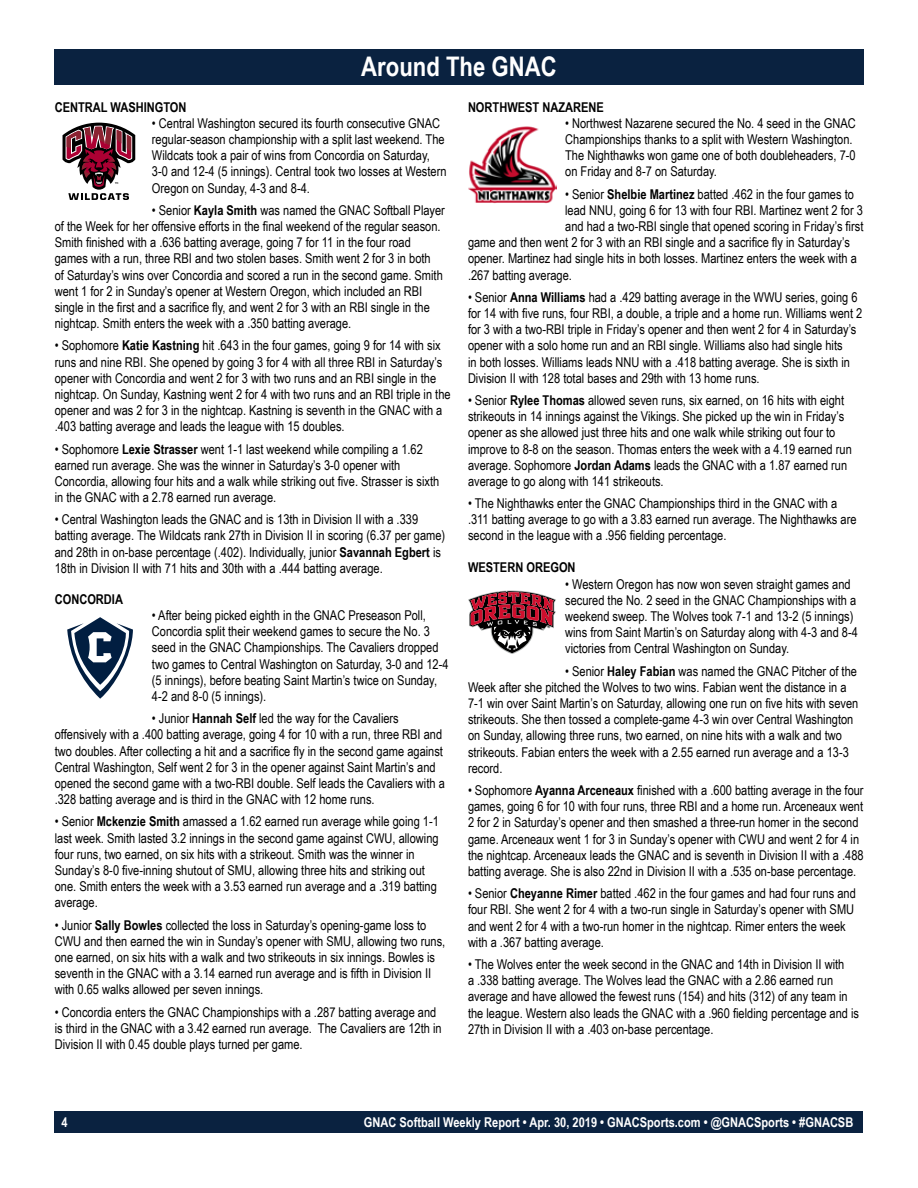
<style>
.page{position:relative;width:918px;height:1188px;background:#fff}
.page>*{position:absolute;margin:0;border:0;box-sizing:border-box;transform-origin:0 0}
.t1{font:700 27px "Arial Narrow";color:#fff}
.t2{font:13.5px/16.2px "Arial Narrow";color:#000}
.t3{font:700 13.5px "Arial Narrow";color:#fff}
.t4{font:700 13.5px "Arial Narrow";color:#000}
.s1{font-weight:700}
</style>
<div class="page">
<div style="left:55px;top:1111px;width:808px;height:22px;background:#0a2240"></div>
<div style="left:54px;top:50px;width:810px;height:36px;background:#0a2240"></div>
<svg style="left:468px;top:590px;width:88px;height:64px"></svg>
<svg style="left:67px;top:617px;width:66px;height:82px"></svg>
<svg style="left:62px;top:122px;width:74px;height:78px"></svg>
<img style="left:468px;top:126px;width:88px;height:78px">
<h1 class="t1" style="left:361px;top:46px;width:197px">Around The GNAC</h1>
<p class="t4" style="left:55px;top:97px;width:133px">CENTRAL WASHINGTON</p>
<p class="t2" style="left:152px;top:114px;width:296px">• Central Washington secured its fourth consecutive GNAC regular-season championship with a split last weekend. The Wildcats took a pair of wins from Concordia on Saturday, 3-0 and 12-4 (5 innings). Central took two losses at Western Oregon on Sunday, 4-3 and 8-4.</p>
<p class="t2" style="left:55px;top:201px;width:392px;text-indent:97px">• Senior <span class="s1">Kayla Smith</span> was named the GNAC Softball Player of the Week for her offensive efforts in the final weekend of the regular season.<br>Smith finished with a .636 batting average, going 7 for 11 in the four road games with a run, three RBI and two stolen bases. Smith went 2 for 3 in both<br>of Saturday’s wins over Concordia and scored a run in the second game. Smith went 1 for 2 in Sunday’s opener at Western Oregon, which included an RBI single in the first and a sacrifice fly, and went 2 for 3 with an RBI single in the nightcap. Smith enters the week with a .350 batting average.</p>
<p class="t2" style="left:55px;top:337px;width:397px">• Sophomore <span class="s1">Katie Kastning</span> hit .643 in the four games, going 9 for 14 with six runs and nine RBI. She opened by going 3 for 4 with all three RBI in Saturday’s opener with Concordia and went 2 for 3 with two runs and an RBI single in the nightcap. On Sunday, Kastning went 2 for 4 with two runs and an RBI triple in the opener and was 2 for 3 in the nightcap. Kastning is seventh in the GNAC with a .403 batting average and leads the league with 15 doubles.</p>
<p class="t2" style="left:55px;top:440px;width:386px">• Sophomore <span class="s1">Lexie Strasser</span> went 1-1 last weekend while compiling a 1.62 earned run average. She was the winner in Saturday’s 3-0 opener with Concordia, allowing four hits and a walk while striking out five. Strasser is sixth in the GNAC with a 2.78 earned run average.</p>
<p class="t2" style="left:55px;top:511px;width:392px">• Central Washington leads the GNAC and is 13th in Division II with a .339 batting average. The Wildcats rank 27th in Division II in scoring (6.37 per game) and 28th in on-base percentage (.402). Individually, junior <span class="s1">Savannah Egbert</span> is 18th in Division II with 71 hits and 30th with a .444 batting average.</p>
<p class="t4" style="left:55px;top:589px;width:70px">CONCORDIA</p>
<p class="t2" style="left:152px;top:607px;width:298px">• After being picked eighth in the GNAC Preseason Poll, Concordia split their weekend games to secure the No. 3 seed in the GNAC Championships. The Cavaliers dropped two games to Central Washington on Saturday, 3-0 and 12-4 (5 innings), before beating Saint Martin’s twice on Sunday, 4-2 and 8-0 (5 innings).</p>
<p class="t2" style="left:55px;top:710px;width:392px;text-indent:97px">• Junior <span class="s1">Hannah Self</span> led the way for the Cavaliers offensively with a .400 batting average, going 4 for 10 with a run, three RBI and two doubles. After collecting a hit and a sacrifice fly in the second game against Central Washington, Self went 2 for 3 in the opener against Saint Martin’s and opened the second game with a two-RBI double. Self leads the Cavaliers with a .328 batting average and is third in the GNAC with 12 home runs.</p>
<p class="t2" style="left:55px;top:813px;width:386px">• Senior <span class="s1">Mckenzie Smith</span> amassed a 1.62 earned run average while going 1-1 last week. Smith lasted 3.2 innings in the second game against CWU, allowing four runs, two earned, on six hits with a strikeout. Smith was the winner in Sunday’s 8-0 five-inning shutout of SMU, allowing three hits and striking out one. Smith enters the week with a 3.53 earned run average and a .319 batting average.</p>
<p class="t2" style="left:55px;top:916px;width:392px">• Junior <span class="s1">Sally Bowles</span> collected the loss in Saturday’s opening-game loss to CWU and then earned the win in Sunday’s opener with SMU, allowing two runs, one earned, on six hits with a walk and two strikeouts in six innings. Bowles is seventh in the GNAC with a 3.14 earned run average and is fifth in Division II with 0.65 walks allowed per seven innings.</p>
<p class="t2" style="left:55px;top:1003px;width:388px">• Concordia enters the GNAC Championships with a .287 batting average and is third in the GNAC with a 3.42 earned run average. The Cavaliers are 12th in<br>Division II with 0.45 double plays turned per game.</p>
<p class="t4" style="left:468px;top:97px;width:137px">NORTHWEST NAZARENE</p>
<p class="t2" style="left:565px;top:114px;width:292px">• Northwest Nazarene secured the No. 4 seed in the GNAC Championships thanks to a split with Western Washington.<br>The Nighthawks won game one of both doubleheaders, 7-0 on Friday and 8-7 on Saturday.</p>
<p class="t2" style="left:565px;top:185px;width:290px">• Senior <span class="s1">Shelbie Martinez</span> batted .462 in the four games to</p>
<p class="t2" style="left:565px;top:201px;width:299px">lead NNU, going 6 for 13 with four RBI. Martinez went 2 for 3</p>
<p class="t2" style="left:565px;top:218px;width:300px">and had a two-RBI single that opened scoring in Friday’s first</p>
<p class="t2" style="left:468px;top:234px;width:383px">game and then went 2 for 3 with an RBI single and a sacrifice fly in Saturday’s</p>
<p class="t2" style="left:468px;top:250px;width:390px">opener. Martinez had single hits in both losses. Martinez enters the week with a</p>
<p class="t2" style="left:468px;top:266px;width:106px">.267 batting average.</p>
<p class="t2" style="left:468px;top:288px;width:396px">• Senior <span class="s1">Anna Williams</span> had a .429 batting average in the WWU series, going 6 for 14 with five runs, four RBI, a double, a triple and a home run. Williams went 2 for 3 with a two-RBI triple in Friday’s opener and then went 2 for 4 in Saturday’s opener with a solo home run and an RBI single. Williams also had single hits<br>in both losses. Williams leads NNU with a .418 batting average. She is sixth in Division II with 128 total bases and 29th with 13 home runs.</p>
<p class="t2" style="left:468px;top:392px;width:385px">• Senior <span class="s1">Rylee Thomas</span> allowed seven runs, six earned, on 16 hits with eight strikeouts in 14 innings against the Vikings. She picked up the win in Friday’s opener as she allowed just three hits and one walk while striking out four to improve to 8-8 on the season. Thomas enters the week with a 4.19 earned run average. Sophomore <span class="s1">Jordan Adams</span> leads the GNAC with a 1.87 earned run average to go along with 141 strikeouts.</p>
<p class="t2" style="left:468px;top:495px;width:390px">• The Nighthawks enter the GNAC Championships third in the GNAC with a .311 batting average to go with a 3.83 earned run average. The Nighthawks are second in the league with a .956 fielding percentage.</p>
<p class="t4" style="left:468px;top:557px;width:109px">WESTERN OREGON</p>
<p class="t2" style="left:565px;top:575px;width:294px">• Western Oregon has now won seven straight games and secured the No. 2 seed in the GNAC Championships with a weekend sweep. The Wolves took 7-1 and 13-2 (5 innings) wins from Saint Martin’s on Saturday along with 4-3 and 8-4 victories from Central Washington on Sunday.</p>
<p class="t2" style="left:468px;top:662px;width:392px;text-indent:97px">• Senior <span class="s1">Haley Fabian</span> was named the GNAC Pitcher of the Week after she pitched the Wolves to two wins. Fabian went the distance in a 7-1 win over Saint Martin’s on Saturday, allowing one run on five hits with seven strikeouts. She then tossed a complete-game 4-3 win over Central Washington on Sunday, allowing three runs, two earned, on nine hits with a walk and two strikeouts. Fabian enters the week with a 2.55 earned run average and a 13-3 record.</p>
<p class="t2" style="left:468px;top:782px;width:397px">• Sophomore <span class="s1">Ayanna Arceneaux</span> finished with a .600 batting average in the four games, going 6 for 10 with four runs, three RBI and a home run. Arceneaux went 2 for 2 in Saturday’s opener and then smashed a three-run homer in the second game. Arceneaux went 1 for 3 in Sunday’s opener with CWU and went 2 for 4 in the nightcap. Arceneaux leads the GNAC and is seventh in Division II with a .488 batting average. She is also 22nd in Division II with a .535 on-base percentage.</p>
<p class="t2" style="left:468px;top:885px;width:389px">• Senior <span class="s1">Cheyanne Rimer</span> batted .462 in the four games and had four runs and four RBI. She went 2 for 4 with a two-run single in Saturday’s opener with SMU and went 2 for 4 with a two-run homer in the nightcap. Rimer enters the week with a .367 batting average.</p>
<p class="t2" style="left:468px;top:956px;width:393px">• The Wolves enter the week second in the GNAC and 14th in Division II with<br>a .338 batting average. The Wolves lead the GNAC with a 2.86 earned run average and have allowed the fewest runs (154) and hits (312) of any team in the league. Western also leads the GNAC with a .960 fielding percentage and is 27th in Division II with a .403 on-base percentage.</p>
<p class="t3" style="left:61px;top:1112px;width:8px">4</p>
<p class="t3" style="left:364px;top:1112px;width:491px">GNAC Softball Weekly Report • Apr. 30, 2019 • GNACSports.com • @GNACSports • #GNACSB</p>
</div>
